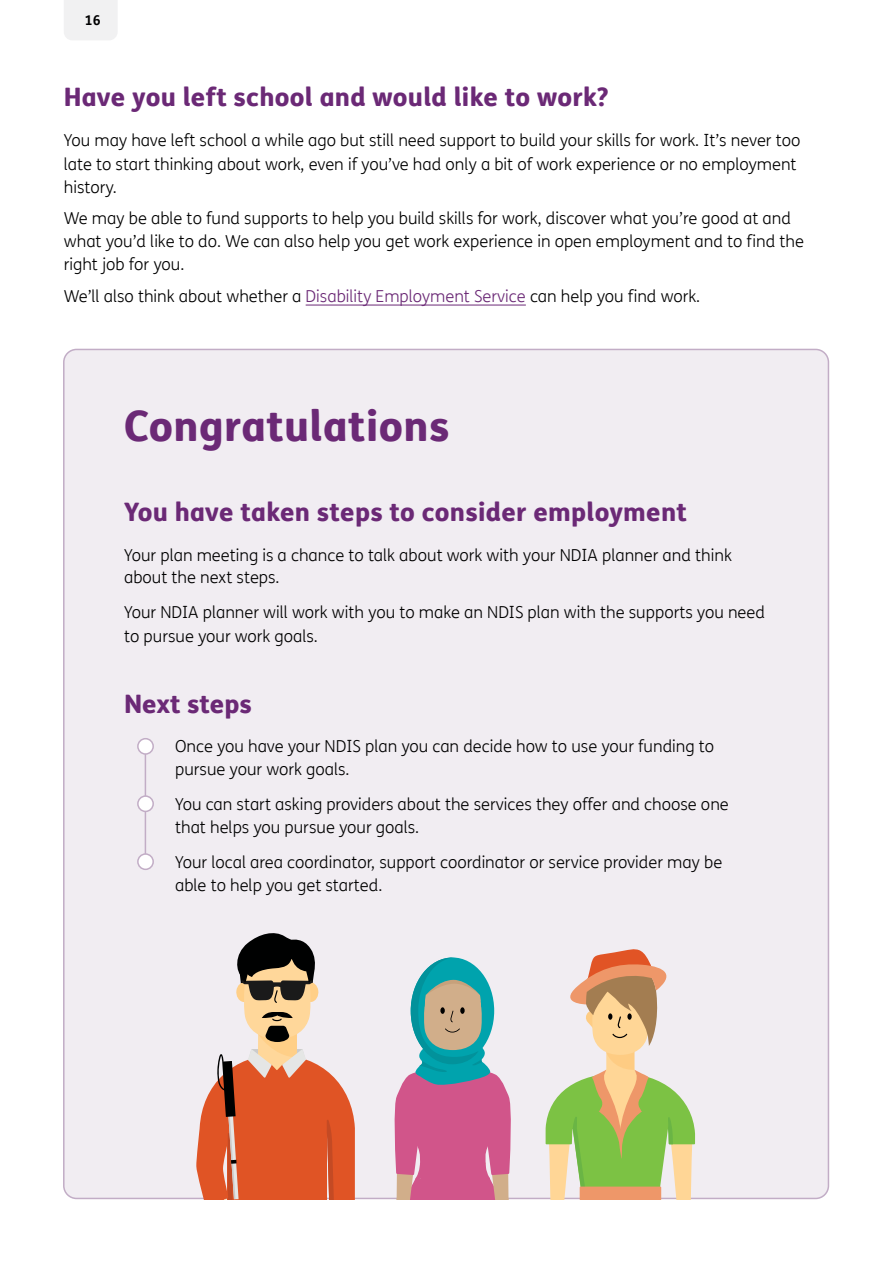
<style>
.page{position:relative;width:893px;height:1263px;background:#fff}
.page>*{position:absolute;margin:0;border:0;box-sizing:border-box;transform-origin:0 0}
.t1{font:800 42px "FS Me Pro";letter-spacing:.01em;color:#6b2976}
.t2{font:800 25.5px "FS Me Pro";letter-spacing:.01em;color:#6b2976}
.t3{font:300 16.5px/23.1px "FS Me Pro";color:#000}
.t4{font:700 13.5px "FS Me Pro";color:#000}
.s1{color:#6b2976}
</style>
<div class="page">
<div style="left:64px;top:0;width:53px;height:40px;background:#f1f1f2"></div>
<hr style="left:306px;top:305px;width:220px;height:1px;background:#6b2976">
<div style="left:64px;top:349px;width:764px;height:849px;background:#f1edf2;border-radius:13px"></div>
<hr style="left:145px;top:746px;width:1px;height:120px;background:#c2adc6">
<div style="left:138px;top:739px;width:15px;height:15px;background:#fff;border-radius:50%"></div>
<div style="left:137px;top:738px;width:17px;height:17px;border:2px solid #c2adc6;border-radius:50%"></div>
<div style="left:138px;top:796px;width:15px;height:15px;background:#fff;border-radius:50%"></div>
<div style="left:137px;top:795px;width:17px;height:17px;border:2px solid #c2adc6;border-radius:50%"></div>
<div style="left:138px;top:854px;width:15px;height:15px;background:#fff;border-radius:50%"></div>
<div style="left:137px;top:853px;width:17px;height:17px;border:2px solid #c2adc6;border-radius:50%"></div>
<svg style="left:545px;top:949px;width:151px;height:250px"></svg>
<svg style="left:389px;top:957px;width:127px;height:242px"></svg>
<svg style="left:196px;top:933px;width:159px;height:267px"></svg>
<p class="t4" style="left:85px;top:10px;width:17px">16</p>
<h2 class="t2" style="left:64px;top:77px;width:546px">Have you left school and would like to work?</h2>
<p class="t3" style="left:64px;top:129px;width:738px">You may have left school a while ago but still need support to build your skills for work. It’s never too late to start thinking about work, even if you’ve had only a bit of work experience or no employment history.</p>
<p class="t3" style="left:64px;top:206px;width:742px">We may be able to fund supports to help you build skills for work, discover what you’re good at and what you’d like to do. We can also help you get work experience in open employment and to find the right job for you.</p>
<p class="t3" style="left:64px;top:284px;width:638px">We’ll also think about whether a <span class="s1">Disability Employment Service</span> can help you find work.</p>
<h1 class="t1" style="left:124px;top:393px;width:327px">Congratulations</h1>
<h2 class="t2" style="left:124px;top:492px;width:564px">You have taken steps to consider employment</h2>
<p class="t3" style="left:124px;top:543px;width:609px;line-height:22.5px">Your plan meeting is a chance to talk about work with your NDIA planner and think about the next steps.</p>
<p class="t3" style="left:124px;top:601px;width:642px">Your NDIA planner will work with you to make an NDIS plan with the supports you need to pursue your work goals.</p>
<h2 class="t2" style="left:124px;top:684px;width:129px">Next steps</h2>
<p class="t3" style="left:175px;top:735px;width:541px;line-height:22.5px;text-indent:-30px">• Once you have your NDIS plan you can decide how to use your funding to pursue your work goals.</p>
<p class="t3" style="left:175px;top:793px;width:555px;line-height:22.5px;text-indent:-30px">• You can start asking providers about the services they offer and choose one that helps you pursue your goals.</p>
<p class="t3" style="left:175px;top:850px;width:549px;line-height:22.5px;text-indent:-30px">• Your local area coordinator, support coordinator or service provider may be able to help you get started.</p>
</div>
